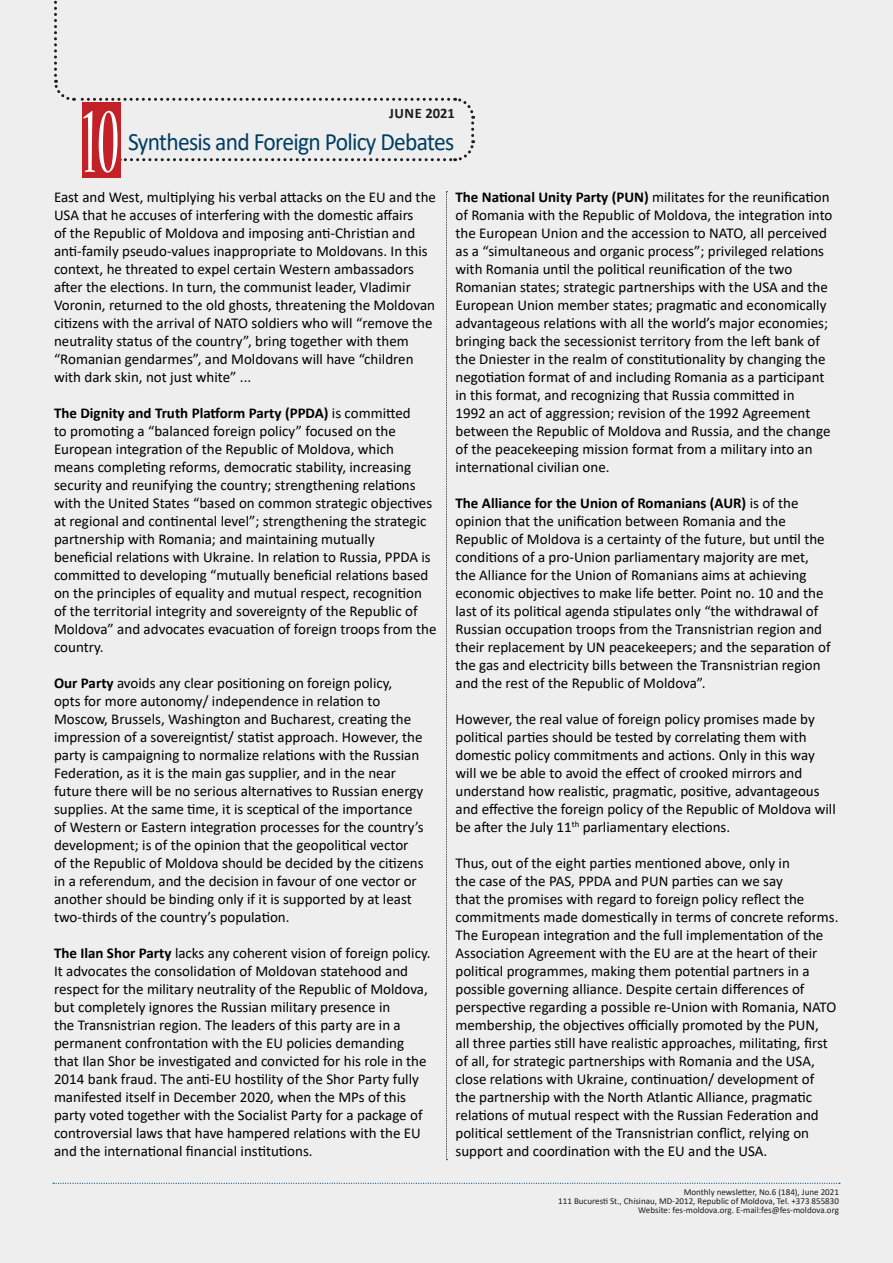
<style>
.page{position:relative;width:893px;height:1263px;background:#fff}
.page>*{position:absolute;margin:0;border:0;box-sizing:border-box;transform-origin:0 0}
.t1{font:condensed 102px "Nueva Std";color:#fff;scale:.59 1}
.t2{font:25.05px "Calibri";letter-spacing:-.03em;color:#014368;scale:.94 1}
.texte{font:15px/18px "Calibri";color:#000}
.t3{font:700 14.55px "Calibri";letter-spacing:.02em;color:#231f20}
.t4{font:9px/9px "Calibri";color:#231f20;text-align:right}
.s1{font-weight:700}
</style>
<div class="page">
<hr style="left:892px;top:0;width:1px;height:1021px;background:#eeeeef">
<div style="left:0;top:0;width:892px;height:1263px;background:#eeeeef"></div>
<svg style="left:446px;top:191px;width:1px;height:969px"></svg>
<p class="t1" style="left:83px;top:95px;width:63px">10</p>
<p class="t3" style="left:389px;top:103px;width:67px">JUNE 2021</p>
<h2 class="t2" style="left:128px;top:124px;width:349px">Synthesis and Foreign Policy Debates</h2>
<p class="texte" style="left:54px;top:187px;width:383px">East and West, multiplying his verbal attacks on the EU and the USA that he accuses of interfering with the domestic affairs<br>of the Republic of Moldova and imposing anti-Christian and anti-family pseudo-values inappropriate to Moldovans. In this context, he threated to expel certain Western ambassadors after the elections. In turn, the communist leader, Vladimir Voronin, returned to the old ghosts, threatening the Moldovan citizens with the arrival of NATO soldiers who will “remove the neutrality status of the country”, bring together with them “Romanian gendarmes”, and Moldovans will have “children with dark skin, not just white” ...</p>
<p class="texte" style="left:54px;top:403px;width:384px"><span class="s1">The Dignity and Truth Platform Party (PPDA)</span> is committed<br>to promoting a “balanced foreign policy” focused on the European integration of the Republic of Moldova, which means completing reforms, democratic stability, increasing security and reunifying the country; strengthening relations with the United States “based on common strategic objectives at regional and continental level”; strengthening the strategic partnership with Romania; and maintaining mutually beneficial relations with Ukraine. In relation to Russia, PPDA is committed to developing “mutually beneficial relations based on the principles of equality and mutual respect, recognition of the territorial integrity and sovereignty of the Republic of Moldova” and advocates evacuation of foreign troops from the country.</p>
<p class="texte" style="left:54px;top:673px;width:371px"><span class="s1">Our Party</span> avoids any clear positioning on foreign policy,<br>opts for more autonomy/ independence in relation to Moscow, Brussels, Washington and Bucharest, creating the impression of a sovereigntist/ statist approach. However, the party is campaigning to normalize relations with the Russian Federation, as it is the main gas supplier, and in the near future there will be no serious alternatives to Russian energy supplies. At the same time, it is sceptical of the importance of Western or Eastern integration processes for the country’s development; is of the opinion that the geopolitical vector of the Republic of Moldova should be decided by the citizens in a referendum, and the decision in favour of one vector or another should be binding only if it is supported by at least two-thirds of the country’s population.</p>
<p class="texte" style="left:54px;top:943px;width:378px"><span class="s1">The Ilan Shor Party</span> lacks any coherent vision of foreign policy.<br>It advocates the consolidation of Moldovan statehood and respect for the military neutrality of the Republic of Moldova, but completely ignores the Russian military presence in<br>the Transnistrian region. The leaders of this party are in a permanent confrontation with the EU policies demanding that Ilan Shor be investigated and convicted for his role in the 2014 bank fraud. The anti-EU hostility of the Shor Party fully manifested itself in December 2020, when the MPs of this party voted together with the Socialist Party for a package of controversial laws that have hampered relations with the EU and the international financial institutions.</p>
<p class="texte" style="left:455px;top:187px;width:378px"><span class="s1">The National Unity Party (PUN)</span> militates for the reunification of Romania with the Republic of Moldova, the integration into the European Union and the accession to NATO, all perceived as a “simultaneous and organic process”; privileged relations with Romania until the political reunification of the two Romanian states; strategic partnerships with the USA and the European Union member states; pragmatic and economically advantageous relations with all the world’s major economies; bringing back the secessionist territory from the left bank of the Dniester in the realm of constitutionality by changing the negotiation format of and including Romania as a participant in this format, and recognizing that Russia committed in<br>1992 an act of aggression; revision of the 1992 Agreement between the Republic of Moldova and Russia, and the change of the peacekeeping mission format from a military into an international civilian one.</p>
<p class="texte" style="left:455px;top:493px;width:377px"><span class="s1">The Alliance for the Union of Romanians (AUR)</span> is of the opinion that the unification between Romania and the Republic of Moldova is a certainty of the future, but until the conditions of a pro-Union parliamentary majority are met, the Alliance for the Union of Romanians aims at achieving economic objectives to make life better. Point no. 10 and the last of its political agenda stipulates only “the withdrawal of Russian occupation troops from the Transnistrian region and their replacement by UN peacekeepers; and the separation of the gas and electricity bills between the Transnistrian region and the rest of the Republic of Moldova”.</p>
<p class="texte" style="left:455px;top:709px;width:382px">However, the real value of foreign policy promises made by political parties should be tested by correlating them with domestic policy commitments and actions. Only in this way will we be able to avoid the effect of crooked mirrors and understand how realistic, pragmatic, positive, advantageous and effective the foreign policy of the Republic of Moldova will be after the July 11<sup>th</sup> parliamentary elections.</p>
<p class="texte" style="left:455px;top:853px;width:384px">Thus, out of the eight parties mentioned above, only in<br>the case of the PAS, PPDA and PUN parties can we say<br>that the promises with regard to foreign policy reflect the commitments made domestically in terms of concrete reforms.<br>The European integration and the full implementation of the Association Agreement with the EU are at the heart of their political programmes, making them potential partners in a possible governing alliance. Despite certain differences of perspective regarding a possible re-Union with Romania, NATO membership, the objectives officially promoted by the PUN,<br>all three parties still have realistic approaches, militating, first of all, for strategic partnerships with Romania and the USA, close relations with Ukraine, continuation/ development of<br>the partnership with the North Atlantic Alliance, pragmatic relations of mutual respect with the Russian Federation and political settlement of the Transnistrian conflict, relying on support and coordination with the EU and the USA.</p>
<p class="t4" style="left:558px;top:1187px;width:282px">Monthly newsletter, No.6 (184), June 2021<br>111 Bucuresti St., Chisinau, MD-2012, Republic of Moldova, Tel. +373 855830<br>Website: fes-moldova.org. E-mail:fes@fes-moldova.org</p>
</div>
